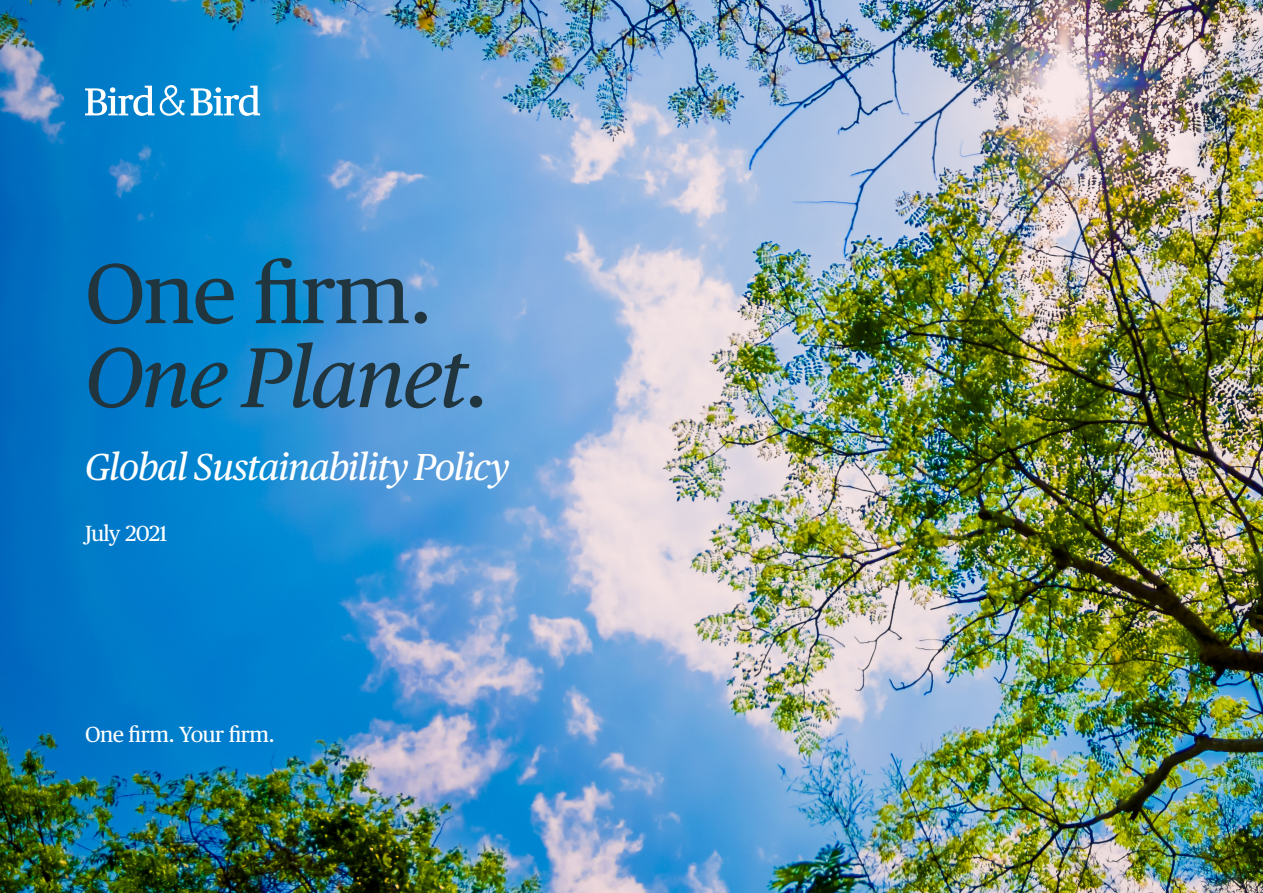
<style>
.page{position:relative;width:1263px;height:893px;background:#fff}
.page>*{position:absolute;margin:0;border:0;box-sizing:border-box;transform-origin:0 0}
.t1{font:italic 84.75px/84px "Publico Text";letter-spacing:-.025em;color:#21353f}
.t2{font:italic 37.5px "Publico Text";letter-spacing:-.025em;color:#fff}
.t3{font:21.9px "Publico Text";letter-spacing:-.025em;color:#fff}
.s1{font-style:normal}
</style>
<div class="page">
<img style="left:0;top:0;width:1263px;height:893px">
<svg style="left:85px;top:85px;width:99px;height:31px"></svg>
<svg style="left:191px;top:86px;width:69px;height:30px"></svg>
<p class="t1" style="left:85px;top:247px;width:407px"><span class="s1">One firm.<br></span>One Planet.</p>
<p class="t2" style="left:85px;top:439px;width:425px">Global Sustainability Policy</p>
<p class="t3" style="left:85px;top:517px;width:84px">July 2021</p>
<p class="t3" style="left:85px;top:718px;width:192px">One firm. Your firm.</p>
</div>
